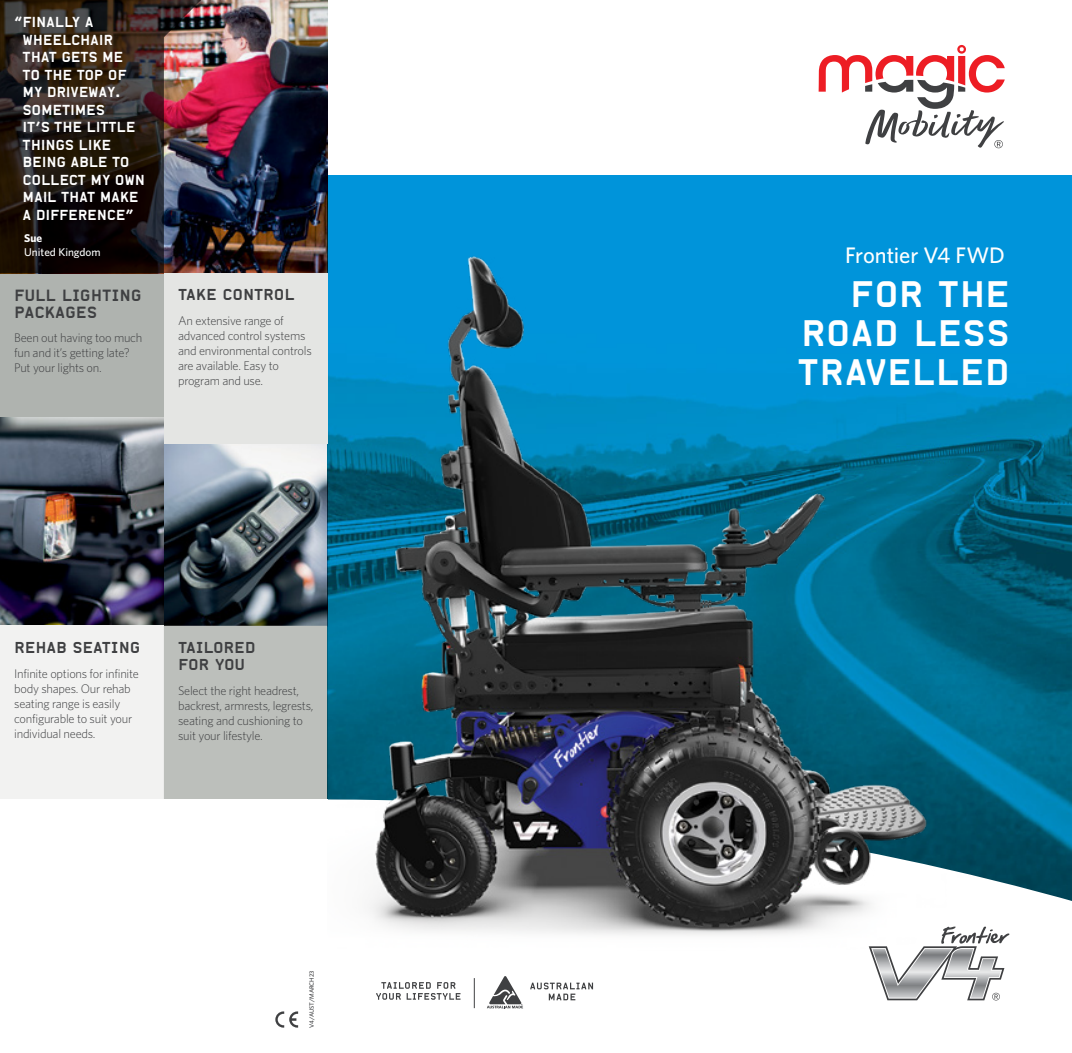
<style>
.page{position:relative;width:1072px;height:1053px;background:#fff}
.page>*{position:absolute;margin:0;border:0;box-sizing:border-box;transform-origin:0 0}
.t1{font:35px/38.8px "Alpha Headline";letter-spacing:.005em;color:#fff;text-align:justify}
.t2{font:500 22.5px "Whitney";letter-spacing:-.005em;color:#fff}
.t3{font:15.38px/16.9px "Alpha Headline";letter-spacing:-.01em;color:#3f4042}
.t4{font:15px/16.9px "Alpha Headline";letter-spacing:-.01em;color:#3f4042}
.t5{font:13.75px/17.5px "Alpha Headline";letter-spacing:-.02em;color:#fff}
.t6{font:300 12.5px/15px "Whitney";letter-spacing:-.02em;color:#3f4042}
.t7{font:500 11.25px "Whitney";color:#fff}
.t8{font:700 11.25px "Whitney";color:#fff}
.t9{font:500 6.25px "Whitney";color:#3f4042}
</style>
<div class="page">
<img style="left:164px;top:443px;width:164px;height:182px">
<img style="left:0;top:416px;width:164px;height:209px">
<div style="left:0;top:625px;width:164px;height:174px;background:#f2f2f1"></div>
<div style="left:0;top:273px;width:164px;height:143px;background:#afb3af"></div>
<div style="left:164px;top:625px;width:164px;height:174px;background:#bcbfbb"></div>
<img style="left:212px;top:0;width:116px;height:273px">
<img style="left:0;top:0;width:212px;height:273px">
<img style="left:328px;top:175px;width:744px;height:624px">
<div style="left:164px;top:273px;width:164px;height:170px;background:#e4e5e3"></div>
<svg style="left:298px;top:799px;width:774px;height:229px"></svg>
<svg style="left:530px;top:982px;width:63px;height:18px"></svg>
<hr style="left:474px;top:978px;width:1px;height:30px;background:#3f4042">
<svg style="left:376px;top:982px;width:84px;height:17px"></svg>
<svg style="left:487px;top:976px;width:36px;height:32px"></svg>
<svg style="left:819px;top:45px;width:186px;height:103px"></svg>
<div style="left:843px;top:921px;width:215px;height:106px;background:#fff"></div>
<svg style="left:875px;top:926px;width:134px;height:74px"></svg>
<img style="left:328px;top:246px;width:644px;height:719px">
<svg style="left:275px;top:1011px;width:23px;height:16px"></svg>
<p class="t5" style="left:23px;top:13px;width:124px;text-indent:-8px">“FINALLY A<br>WHEELCHAIR<br>THAT GETS ME<br>TO THE TOP OF<br>MY DRIVEWAY.<br>SOMETIMES<br>IT’S THE LITTLE<br>THINGS LIKE<br>BEING ABLE TO<br>COLLECT MY OWN<br>MAIL THAT MAKE<br>A DIFFERENCE”</p>
<p class="t8" style="left:24px;top:230px;width:19px">Sue</p>
<p class="t7" style="left:24px;top:244px;width:78px">United Kingdom</p>
<h2 class="t2" style="left:845px;top:240px;width:161px">Frontier V4 FWD</h2>
<h1 class="t1" style="left:797px;top:274px;width:214px;text-indent:53px">FOR THE ROAD LESS TRAVELLED</h1>
<p class="t4" style="left:178px;top:286px;width:118px">TAKE CONTROL</p>
<p class="t6" style="left:178px;top:313px;width:135px">An extensive range of advanced control systems and environmental controls are available. Easy to program and use.</p>
<p class="t3" style="left:14px;top:286px;width:129px">FULL LIGHTING<br>PACKAGES</p>
<p class="t6" style="left:14px;top:330px;width:130px">Been out having too much fun and it’s getting late?<br>Put your lights on.</p>
<p class="t4" style="left:14px;top:639px;width:128px">REHAB SEATING</p>
<p class="t6" style="left:14px;top:665px;width:126px">Infinite options for infinite body shapes. Our rehab seating range is easily configurable to suit your individual needs.</p>
<p class="t4" style="left:178px;top:639px;width:79px">TAILORED<br>FOR YOU</p>
<p class="t6" style="left:178px;top:682px;width:137px">Select the right headrest, backrest, armrests, legrests, seating and cushioning to suit your lifestyle.</p>
<p class="t9" style="left:307px;top:1027px;width:59px;rotate:-90deg">V4/AUST/MARCH23</p>
</div>
